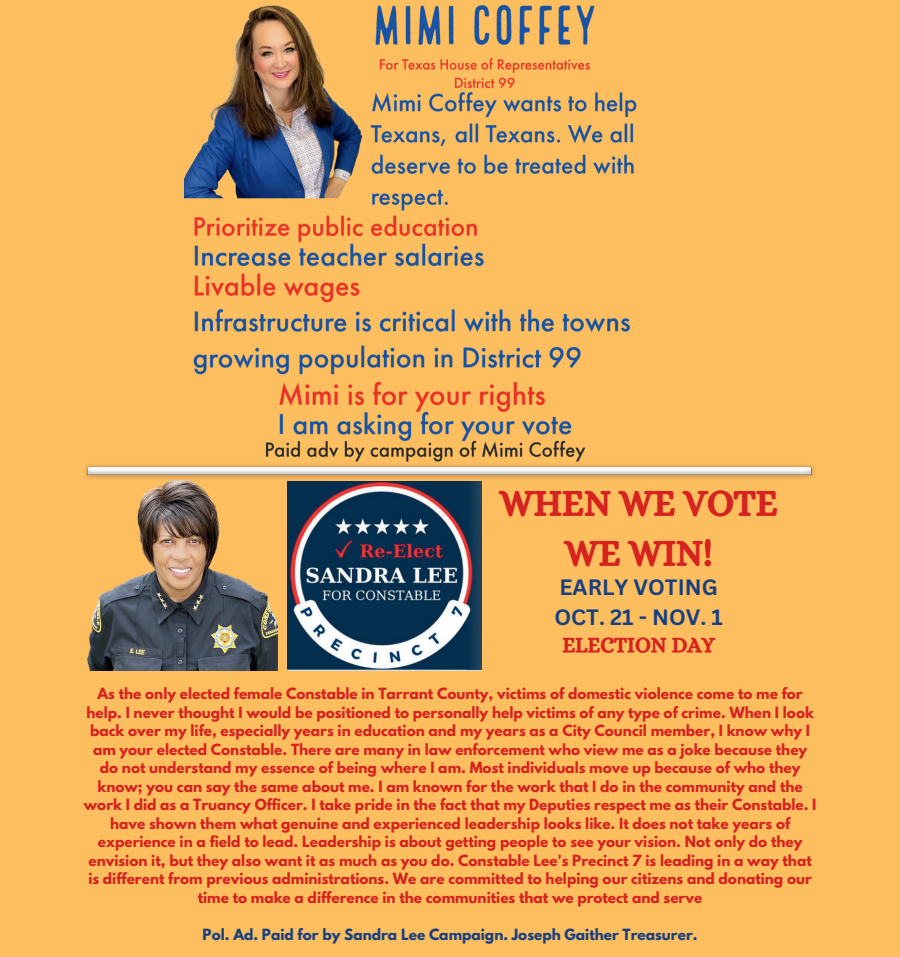
<style>
.page{position:relative;width:900px;height:957px;background:#fdbe61}
.page>*{position:absolute;margin:0;border:0;box-sizing:border-box;transform-origin:0 0}
.t1{font:36.62px/50.9px "CA Generated";color:#d62320;text-align:center}
.t2{font:700 21.62px/29.6px "Canva Sans";color:#184081}
.t3{font:21.62px "CA Generated";color:#d62320}
.t4{font:700 13.75px/18.5px "League Spartan";color:#d62320;text-align:center}
.t5{font:700 13.75px "League Spartan";color:#184081}
</style>
<div class="page">
<div style="left:72px;top:0;width:756px;height:951px;background:#fdbe60"></div>
<img style="left:185px;top:4px;width:452px;height:458px">
<img style="left:87px;top:480px;width:190px;height:190px">
<img style="left:288px;top:481px;width:193px;height:189px">
<img style="left:85px;top:465px;width:729px;height:13px">
<p class="t1" style="left:500px;top:479px;width:280px">WHEN WE VOTE<br>WE WIN!</p>
<p class="t2" style="left:554px;top:573px;width:170px">EARLY VOTING<br>OCT. 21 - NOV. 1</p>
<p class="t3" style="left:562px;top:633px;width:154px">ELECTION DAY</p>
<p class="t4" style="left:84px;top:684px;width:734px">As the only elected female Constable in Tarrant County, victims of domestic violence come to me for help. I never thought I would be positioned to personally help victims of any type of crime. When I look back over my life, especially years in education and my years as a City Council member, I know why I am your elected Constable. There are many in law enforcement who view me as a joke because they do not understand my essence of being where I am. Most individuals move up because of who they know; you can say the same about me. I am known for the work that I do in the community and the work I did as a Truancy Officer. I take pride in the fact that my Deputies respect me as their Constable. I have shown them what genuine and experienced leadership looks like. It does not take years of experience in a field to lead. Leadership is about getting people to see your vision. Not only do they envision it, but they also want it as much as you do. Constable Lee's Precinct 7 is leading in a way that is different from previous administrations. We are committed to helping our citizens and donating our time to make a difference in the communities that we protect and serve</p>
<p class="t5" style="left:203px;top:923px;width:497px">Pol. Ad. Paid for by Sandra Lee Campaign. Joseph Gaither Treasurer.</p>
</div>
